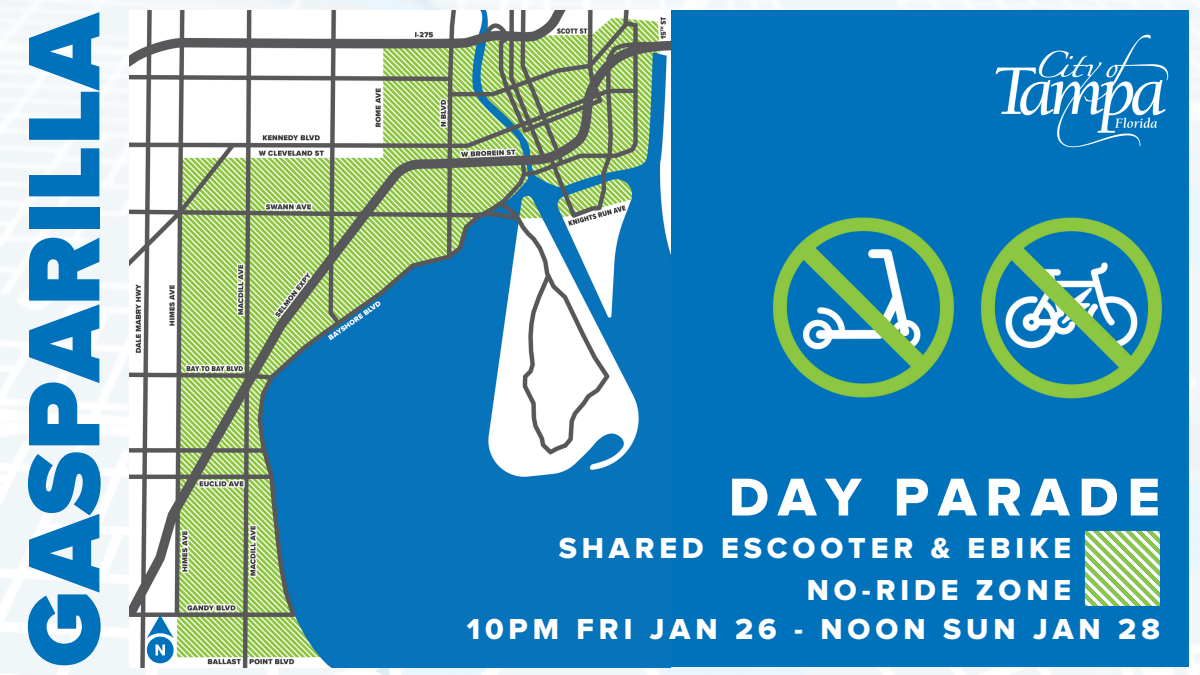
<style>
.page{position:relative;width:1200px;height:675px;background:#f2f6f9}
.page>*{position:absolute;margin:0;border:0;box-sizing:border-box;transform-origin:0 0}
.t1{font:900 105.5px "Proxima Nova";color:#0072bc}
.t2{font:55.2px "Proxima Nova Extrabld";letter-spacing:.165em;color:#fff}
.t3{font:30px "Proxima Nova Extrabld";letter-spacing:.165em;color:#fff}
</style>
<div class="page">
<div style="left:130px;top:11px;width:1058px;height:656px;background:#0072bc"></div>
<img style="left:995px;top:34px;width:174px;height:114px">
<img style="left:772px;top:217px;width:182px;height:181px">
<img style="left:981px;top:217px;width:181px;height:182px">
<svg style="left:1085px;top:531px;width:75px;height:75px;background:#bbdc9c"></svg>
<img style="left:130px;top:11px;width:541px;height:657px">
<svg style="left:147px;top:615px;width:27px;height:48px"></svg>
<p class="t1" style="left:2px;top:667px;width:658px;rotate:-90deg">GASPARILLA</p>
<p class="t2" style="left:729px;top:465px;width:433px">DAY PARADE</p>
<p class="t3" style="left:559px;top:530px;width:514px">SHARED ESCOOTER &amp; EBIKE</p>
<p class="t3" style="left:807px;top:572px;width:266px">NO-RIDE ZONE</p>
<p class="t3" style="left:467px;top:611px;width:695px">10PM FRI JAN 26 - NOON SUN JAN 28</p>
</div>
